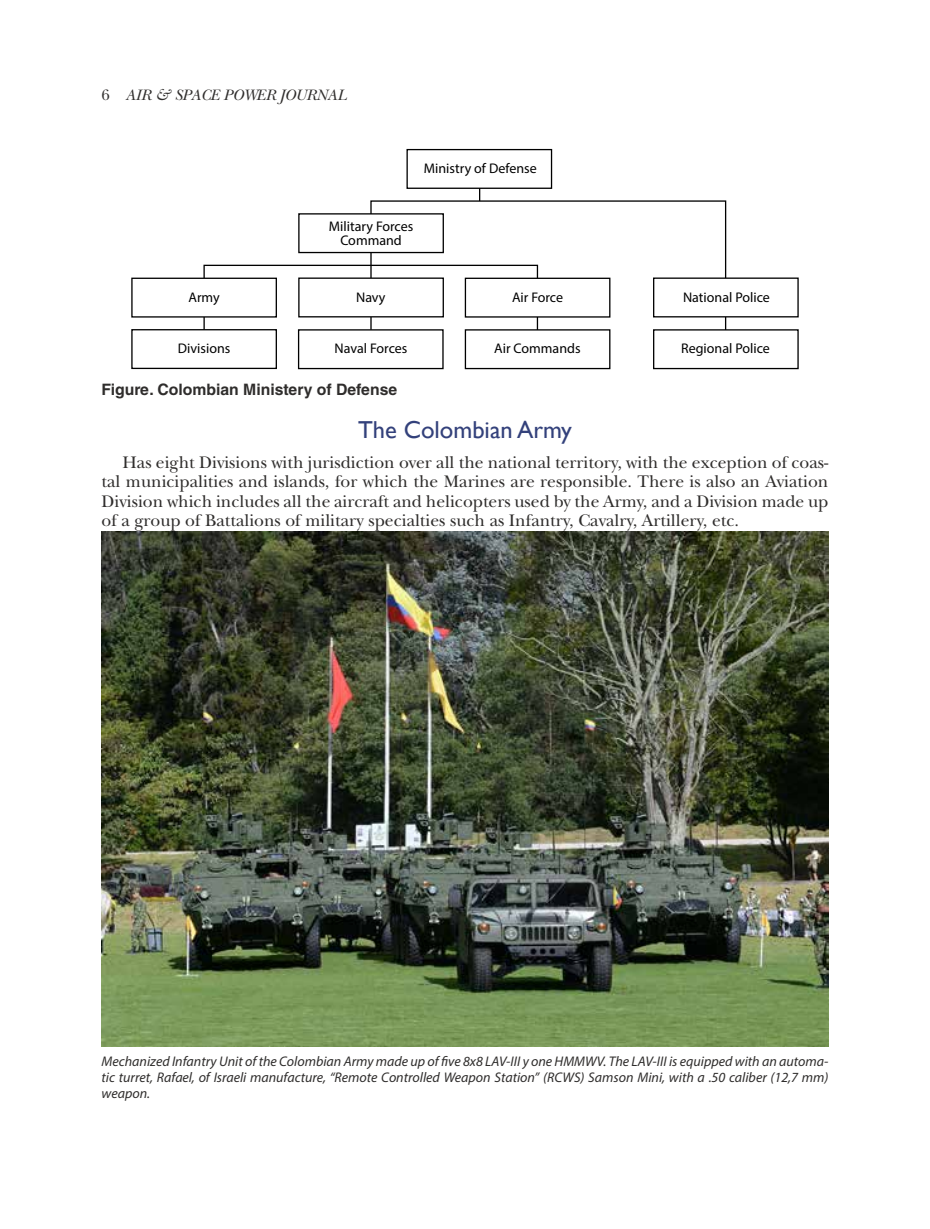
<style>
.page{position:relative;width:930px;height:1229px;background:#fff}
.page>*{position:absolute;margin:0;border:0;box-sizing:border-box;transform-origin:0 0}
.t1{font:24.5px "Gill Sans";color:#33417b}
.t2{font:17.5px/19.6px "New Baskerville Std";color:#2f2d2c;text-align:justify}
.t3{font:700 15.75px "Helvetica LT Std";color:#2f2d2c}
.t4{font:italic 15.75px "New Baskerville Std";color:#2f2d2c}
.t5{font:italic 14px/16.1px "Myriad Pro";color:#2f2d2c;text-align:justify}
.t6{font:14px/14px "Myriad Pro";color:#000;text-align:center}
.s1{font-style:normal}
</style>
<div class="page">
<div style="left:203px;top:265px;width:335px;height:65px;border:1px solid #000"></div>
<svg style="left:479px;top:189px;width:1px;height:12px"></svg>
<div style="left:406px;top:149px;width:146px;height:40px;border:1px solid #000"></div>
<div style="left:298px;top:213px;width:146px;height:40px;border:1px solid #000"></div>
<div style="left:132px;top:278px;width:144px;height:39px;background:#fff"></div>
<div style="left:131px;top:278px;width:146px;height:39px;border:1px solid #000"></div>
<div style="left:298px;top:277px;width:146px;height:40px;border:1px solid #000"></div>
<div style="left:465px;top:278px;width:144px;height:39px;background:#fff"></div>
<div style="left:464px;top:278px;width:146px;height:39px;border:1px solid #000"></div>
<div style="left:652px;top:277px;width:146px;height:40px;border:1px solid #000"></div>
<div style="left:131px;top:329px;width:146px;height:40px;border:1px solid #000"></div>
<div style="left:298px;top:329px;width:145px;height:40px;border:1px solid #000"></div>
<div style="left:464px;top:329px;width:146px;height:40px;border:1px solid #000"></div>
<div style="left:652px;top:329px;width:146px;height:40px;border:1px solid #000"></div>
<img style="left:101px;top:531px;width:727px;height:515px">
<p class="t4" style="left:102px;top:86px;width:246px"><span class="s1">6</span> AIR &amp; SPACE POWER JOURNAL</p>
<p class="t6" style="left:423px;top:161px;width:114px">Ministry of Defense</p>
<p class="t6" style="left:329px;top:219px;width:86px">Military Forces<br>Command</p>
<p class="t6" style="left:188px;top:290px;width:33px">Army</p>
<p class="t6" style="left:356px;top:290px;width:31px">Navy</p>
<p class="t6" style="left:512px;top:290px;width:53px">Air Force</p>
<p class="t6" style="left:683px;top:290px;width:88px">National Police</p>
<p class="t6" style="left:178px;top:341px;width:54px">Divisions</p>
<p class="t6" style="left:334px;top:341px;width:74px">Naval Forces</p>
<p class="t6" style="left:494px;top:341px;width:88px">Air Commands</p>
<p class="t6" style="left:681px;top:341px;width:90px">Regional Police</p>
<p class="t3" style="left:102px;top:380px;width:297px">Figure. Colombian Ministery of Defense</p>
<h1 class="t1" style="left:358px;top:415px;width:215px">The Colombian Army</h1>
<p class="t2" style="left:102px;top:452px;width:728px;text-indent:21px">Has eight Divisions with jurisdiction over all the national territory, with the exception of coas&shy;tal municipalities and islands, for which the Marines are responsible. There is also an Aviation Division which includes all the aircraft and helicopters used by the Army, and a Division made up of a group of Battalions of military specialties such as Infantry, Cavalry, Artillery, etc.</p>
<p class="t5" style="left:102px;top:1052px;width:728px">Mechanized Infantry Unit of the Colombian Army made up of five 8x8 LAV-III y one HMMWV. The LAV-III is equipped with an automa&shy;tic turret, Rafael, of Israeli manufacture, “Remote Controlled Weapon Station” (RCWS) Samson Mini, with a .50 caliber (12,7 mm) weapon.</p>
</div>
